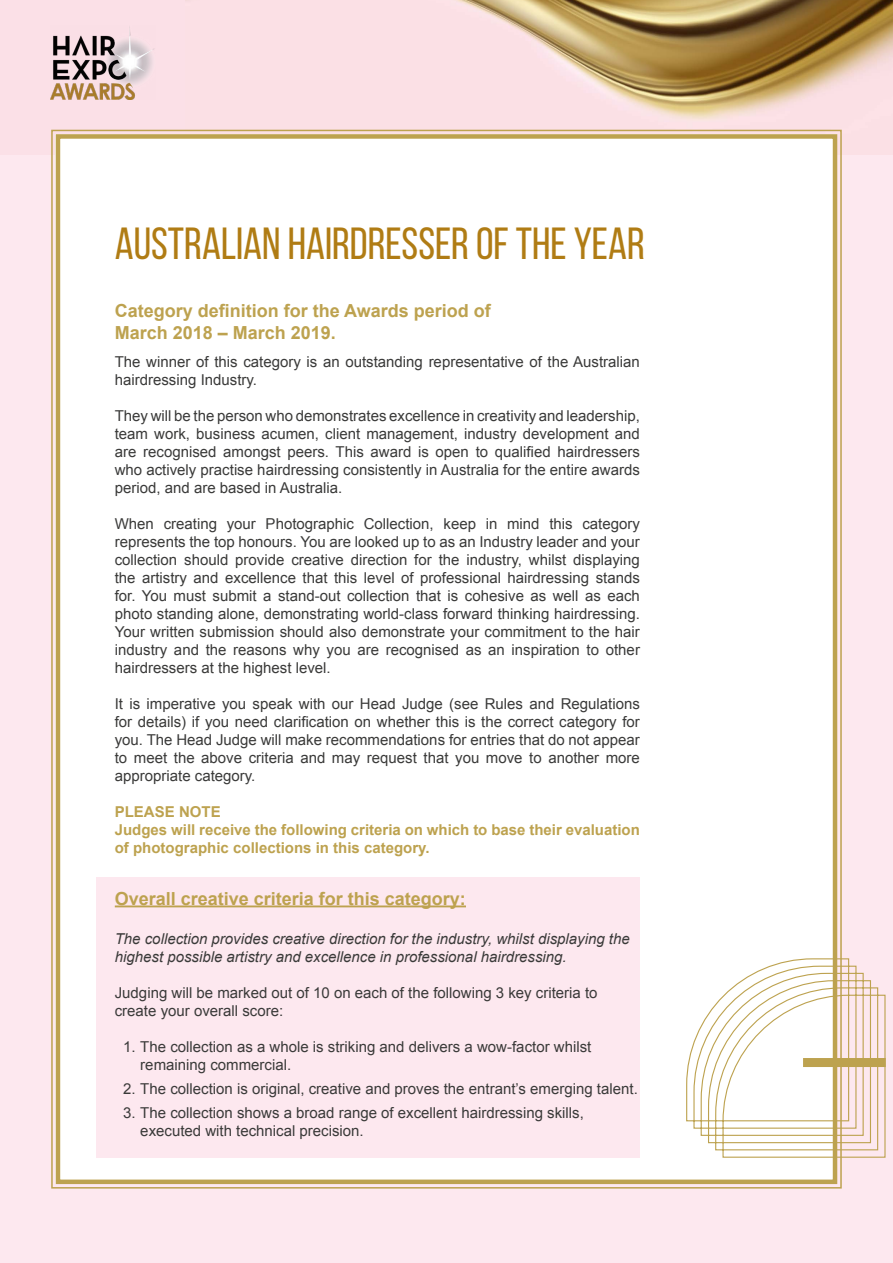
<style>
.page{position:relative;width:893px;height:1263px;background:#fff}
.page>*{position:absolute;margin:0;border:0;box-sizing:border-box;transform-origin:0 0}
.t1{font:45px "Bebas Neue";color:#b07c14}
.t2{font:700 18px/21.6px "Arial";color:#bda24f}
.t3{font:15px/18px "Arial";color:#3a3a39}
.t4{font:italic 15px/18px "Arial";color:#3a3a39}
.t5{font:700 15px/18px "Arial";color:#bda24f}
</style>
<div class="page">
<div style="left:0;top:4px;width:892px;height:1259px;background:#fde8ef"></div>
<div style="left:0;top:0;width:893px;height:154px;background:#fbe0e7"></div>
<img style="left:185px;top:0;width:708px;height:120px">
<img style="left:51px;top:27px;width:103px;height:73px">
<div style="left:51px;top:129px;width:791px;height:1060px;background:#fff"></div>
<div style="left:56px;top:134px;width:781px;height:1050px;border:4px solid #bda24f"></div>
<div style="left:97px;top:877px;width:543px;height:281px;background:#fde8ef"></div>
<svg style="left:686px;top:958px;width:200px;height:200px"></svg>
<div style="left:803px;top:1058px;width:83px;height:9px;background:#bda24f"></div>
<hr style="left:115px;top:905px;width:351px;height:2px;background:#bda24f">
<h1 class="t1" style="left:115px;top:219px;width:532px">AUSTRALIAN HAIRDRESSER OF THE YEAR</h1>
<p class="t2" style="left:115px;top:301px;width:378px">Category definition for the Awards period of<br>March 2018 – March 2019.</p>
<p class="t3" style="left:115px;top:353px;width:527px">The winner of this category is an outstanding representative of the Australian hairdressing Industry.</p>
<p class="t3" style="left:115px;top:407px;width:527px;text-align:justify">They will be the person who demonstrates excellence in creativity and leadership, team work, business acumen, client management, industry development and are recognised amongst peers. This award is open to qualified hairdressers who actively practise hairdressing consistently in Australia for the entire awards period, and are based in Australia.</p>
<p class="t3" style="left:115px;top:515px;width:527px;text-align:justify">When creating your Photographic Collection, keep in mind this category represents the top honours. You are looked up to as an Industry leader and your collection should provide creative direction for the industry, whilst displaying the artistry and excellence that this level of professional hairdressing stands for. You must submit a stand-out collection that is cohesive as well as each photo standing alone, demonstrating world-class forward thinking hairdressing.<br>Your written submission should also demonstrate your commitment to the hair industry and the reasons why you are recognised as an inspiration to other hairdressers at the highest level.</p>
<p class="t3" style="left:115px;top:695px;width:527px;text-align:justify">It is imperative you speak with our Head Judge (see Rules and Regulations for details) if you need clarification on whether this is the correct category for you. The Head Judge will make recommendations for entries that do not appear to meet the above criteria and may request that you move to another more appropriate category.</p>
<p class="t5" style="left:115px;top:803px;width:527px">PLEASE NOTE<br>Judges will receive the following criteria on which to base their evaluation of photographic collections in this category.</p>
<p class="t2" style="left:115px;top:888px;width:353px">Overall creative criteria for this category:</p>
<p class="t4" style="left:115px;top:930px;width:516px">The collection provides creative direction for the industry, whilst displaying the highest possible artistry and excellence in professional hairdressing.</p>
<p class="t3" style="left:115px;top:984px;width:484px">Judging will be marked out of 10 on each of the following 3 key criteria to create your overall score:</p>
<p class="t3" style="left:140px;top:1038px;width:452px;text-indent:-17px">1. The collection as a whole is striking and delivers a wow-factor whilst remaining commercial.</p>
<p class="t3" style="left:123px;top:1080px;width:516px">2. The collection is original, creative and proves the entrant’s emerging talent.</p>
<p class="t3" style="left:140px;top:1104px;width:445px;text-indent:-17px">3. The collection shows a broad range of excellent hairdressing skills, executed with technical precision.</p>
</div>
